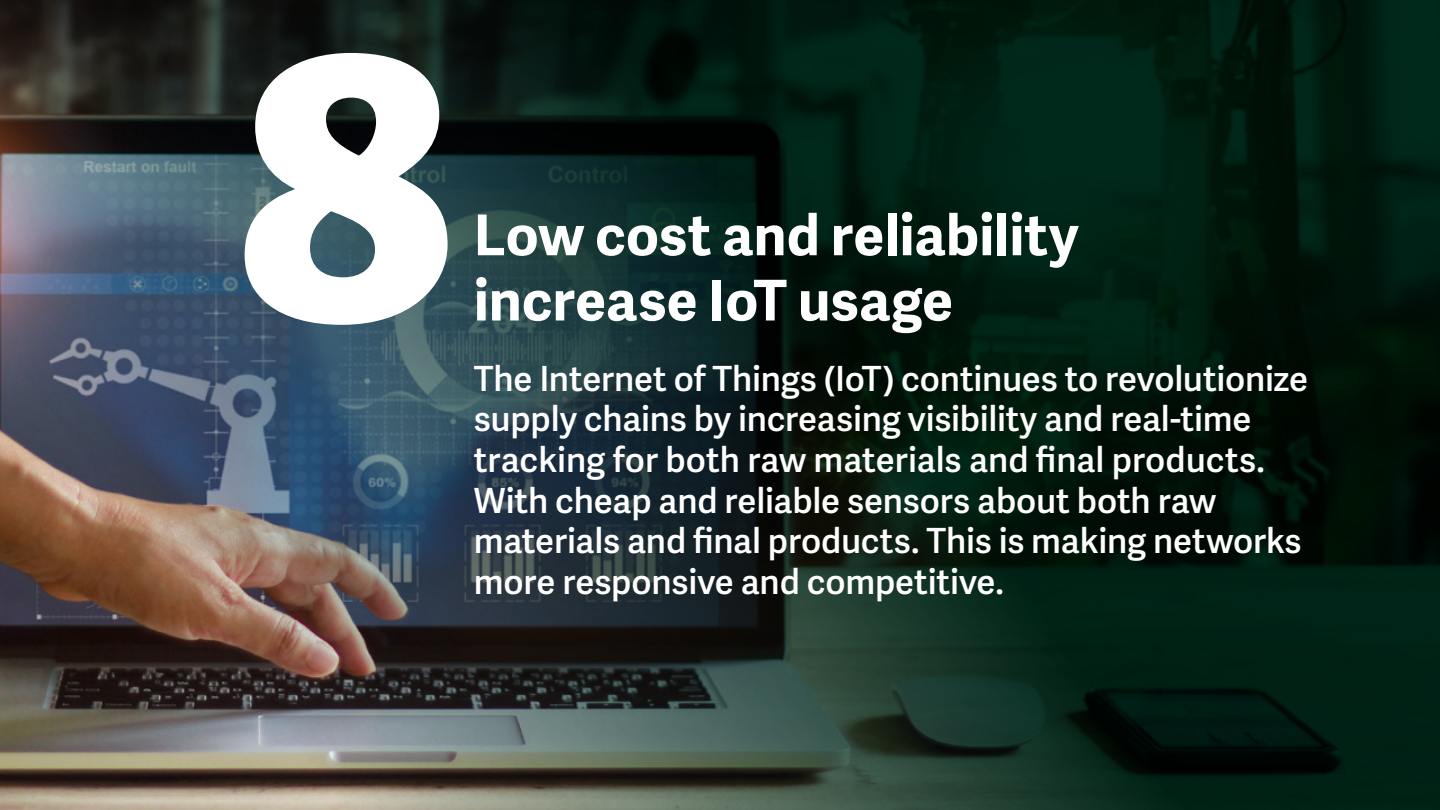
<style>
.page{position:relative;width:1440px;height:810px;background:#fff}
.page>*{position:absolute;margin:0;border:0;box-sizing:border-box;transform-origin:0 0}
.t1{font:363px "Adelle Sans Eb";color:#fff}
.t2{font:700 56.25px "Adelle Sans";color:#fff}
.t3{font:34.65px/40.7px "Adelle Sans Sb";letter-spacing:-.005em;color:#fff}
</style>
<div class="page">
<img style="left:0;top:0;width:1440px;height:810px">
<h1 class="t1" style="left:240px;top:-77px;width:214px">8</h1>
<h2 class="t2" style="left:474px;top:194px;width:606px">Low cost and reliability</h2>
<h2 class="t2" style="left:474px;top:259px;width:481px">increase IoT usage</h2>
<p class="t3" style="left:474px;top:357px;width:836px">The Internet of Things (IoT) continues to revolutionize supply chains by increasing visibility and real-time tracking for both raw materials and final products.<br>With cheap and reliable sensors about both raw materials and final products. This is making networks more responsive and competitive.</p>
</div>
